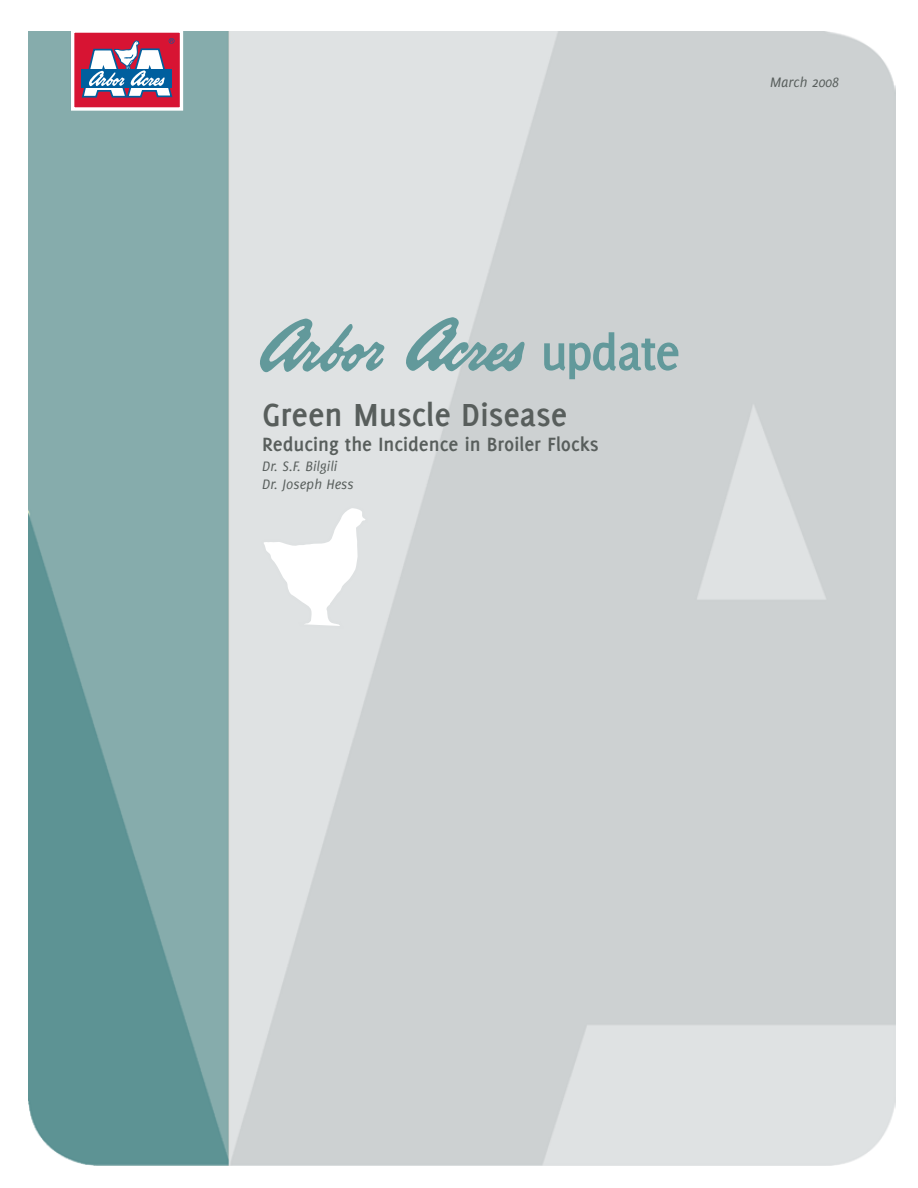
<style>
.page{position:relative;width:918px;height:1188px;background:#fff}
.page>*{position:absolute;margin:0;border:0;box-sizing:border-box;transform-origin:0 0}
.t1{font:700 54px "Delicious";letter-spacing:-.04em;color:#62999b}
.t2{font:700 34.95px "Delicious";color:#585e5c}
.t3{font:700 21px "Delicious";color:#585e5c}
.t4{font:italic 15px/18px "Delicious";color:#585e5c}
</style>
<div class="page">
<img style="left:29px;top:32px;width:866px;height:1134px">
<div style="left:71px;top:29px;width:112px;height:82px;background:#d71433;border:3px solid #fff"></div>
<svg style="left:81px;top:38px;width:93px;height:60px"></svg>
<svg style="left:254px;top:317px;width:273px;height:313px;background:#d4dadb"></svg>
<p class="t4" style="left:770px;top:73px;width:70px">March 2008</p>
<h1 class="t1" style="left:540px;top:321px;width:142px">update</h1>
<h2 class="t2" style="left:262px;top:394px;width:306px">Green Muscle Disease</h2>
<h3 class="t3" style="left:262px;top:432px;width:338px">Reducing the Incidence in Broiler Flocks</h3>
<p class="t4" style="left:262px;top:457px;width:93px">Dr. S.F. Bilgili<br>Dr. Joseph Hess</p>
</div>
